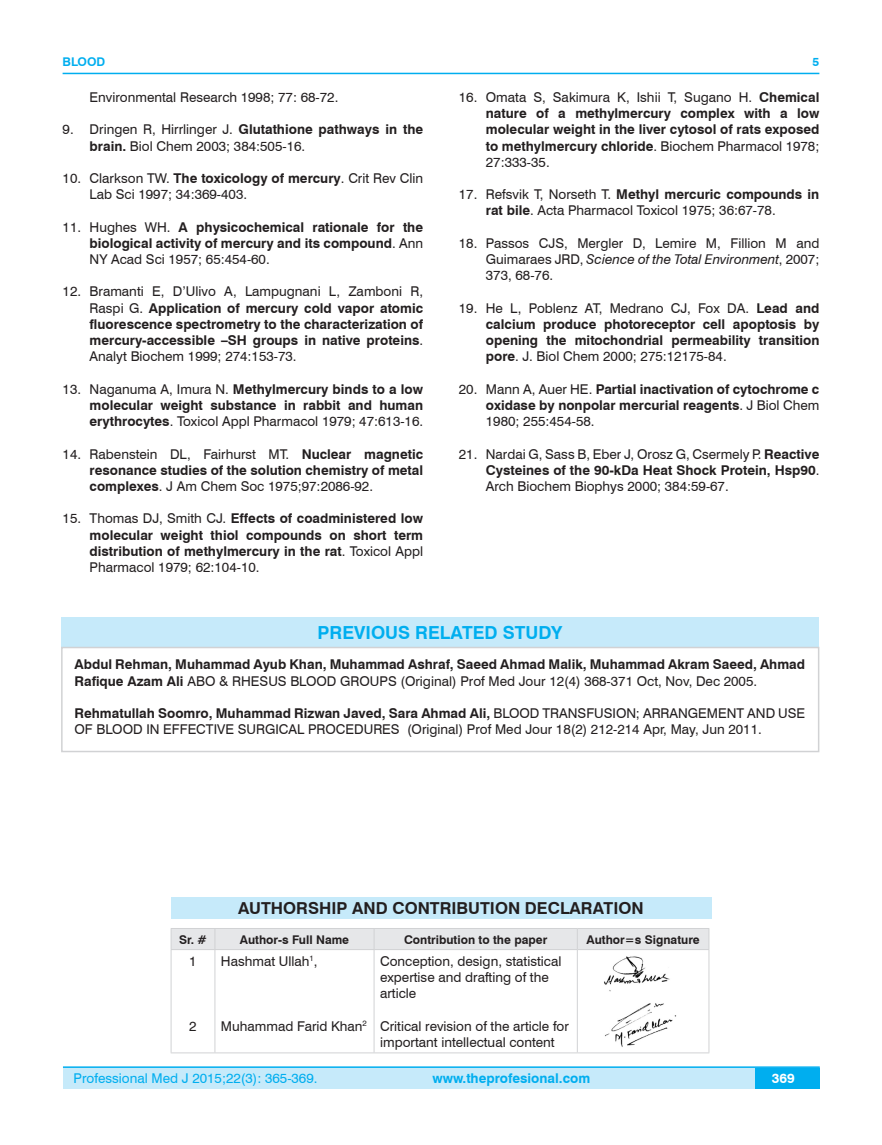
<style>
.page{position:relative;width:882px;height:1145px;background:#fff}
.page>*{position:absolute;margin:0;border:0;box-sizing:border-box;transform-origin:0 0}
.t1{font:700 18px "Swiss 721 BT";color:#00aeef}
.t2{font:700 16.5px "Swiss 721 BT";color:#231f20}
.List_Paragraph{font:700 13.5px/16.2px "Swiss 721 BT";color:#231f20;text-align:justify}
.List_Paragraph-2{font:13.5px/16.2px "Swiss 721 BT";color:#231f20}
.t3{font:13.5px "Swiss 721 BT";color:#00aeef}
.t4{font:700 13.5px "Swiss 721 BT";color:#00aeef}
.t5{font:700 13.5px "Swiss 721 BT";color:#fff}
.t6{font:700 12px "Swiss 721 BT";color:#231f20}
.t7{font:700 12px "Swiss 721 BT";color:#00aeef}
.s1{font-weight:700}
.s2{font-weight:400}
.s3{font-style:italic}
</style>
<div class="page">
<div style="left:63px;top:1067px;width:756px;height:21px;background:#c6eafa"></div>
<hr style="left:63px;top:1066px;width:756px;height:2px;background:#00aeef">
<div style="left:754px;top:1068px;width:65px;height:20px;background:#00aeef"></div>
<hr style="left:63px;top:73px;width:756px;height:1px;background:#00aeef">
<div style="left:171px;top:897px;width:540px;height:21px;background:#c6eafa"></div>
<div style="left:171px;top:928px;width:538px;height:21px;background:#e6e7e9"></div>
<hr style="left:171px;top:949px;width:44px;height:1px;background:#d1d2d4">
<hr style="left:171px;top:950px;width:1px;height:102px;background:#d1d2d4">
<hr style="left:215px;top:949px;width:159px;height:1px;background:#d1d2d4">
<hr style="left:214px;top:950px;width:1px;height:102px;background:#d1d2d4">
<hr style="left:374px;top:949px;width:203px;height:1px;background:#d1d2d4">
<hr style="left:373px;top:950px;width:1px;height:102px;background:#d1d2d4">
<hr style="left:577px;top:949px;width:132px;height:1px;background:#d1d2d4">
<hr style="left:576px;top:950px;width:1px;height:102px;background:#d1d2d4">
<hr style="left:708px;top:950px;width:1px;height:102px;background:#d1d2d4">
<hr style="left:171px;top:1052px;width:44px;height:1px;background:#d1d2d4">
<hr style="left:215px;top:1052px;width:159px;height:1px;background:#d1d2d4">
<hr style="left:374px;top:1052px;width:203px;height:1px;background:#d1d2d4">
<hr style="left:577px;top:1052px;width:132px;height:1px;background:#d1d2d4">
<img style="left:604px;top:956px;width:73px;height:91px">
<div style="left:61px;top:617px;width:757px;height:30px;background:#c6eafa"></div>
<div style="left:61px;top:647px;width:758px;height:105px;border:2px solid #d1d2d4"></div>
<p class="t7" style="left:63px;top:53px;width:44px">BLOOD</p>
<p class="List_Paragraph-2" style="left:90px;top:89px;width:250px">Environmental Research 1998; 77: 68-72.</p>
<p class="List_Paragraph-2" style="left:90px;top:121px;width:335px;text-indent:-27px">9. Dringen R, Hirrlinger J. <span class="s1">Glutathione pathways in the brain.</span> Biol Chem 2003; 384:505-16.</p>
<p class="List_Paragraph-2" style="left:90px;top:170px;width:335px;text-indent:-27px">10. Clarkson TW. <span class="s1">The toxicology of mercury</span>. Crit Rev Clin<br>Lab Sci 1997; 34:369-403.</p>
<p class="List_Paragraph" style="left:90px;top:218px;width:335px;text-indent:-27px"><span class="s2">11. Hughes WH.</span> A physicochemical rationale for the biological activity of mercury and its compound<span class="s2">. Ann NY Acad Sci 1957; 65:454-60.</span></p>
<p class="List_Paragraph" style="left:90px;top:283px;width:335px;text-indent:-27px"><span class="s2">12. Bramanti E, D’Ulivo A, Lampugnani L, Zamboni R, Raspi G.</span> Application of mercury cold vapor atomic fluorescence spectrometry to the characterization of mercury-accessible –SH groups in native proteins<span class="s2">.<br>Analyt Biochem 1999; 274:153-73.</span></p>
<p class="List_Paragraph" style="left:90px;top:380px;width:335px;text-indent:-27px"><span class="s2">13. Naganuma A, Imura N.</span> Methylmercury binds to a low molecular weight substance in rabbit and human erythrocytes<span class="s2">. Toxicol Appl Pharmacol 1979; 47:613-16.</span></p>
<p class="List_Paragraph" style="left:90px;top:445px;width:335px;text-indent:-27px"><span class="s2">14. Rabenstein DL, Fairhurst MT.</span> Nuclear magnetic resonance studies of the solution chemistry of metal complexes<span class="s2">. J Am Chem Soc 1975;97:2086-92.</span></p>
<p class="List_Paragraph" style="left:90px;top:510px;width:335px;text-indent:-27px"><span class="s2">15. Thomas DJ, Smith CJ.</span> Effects of coadministered low molecular weight thiol compounds on short term distribution of methylmercury in the rat<span class="s2">. Toxicol Appl Pharmacol 1979; 62:104-10.</span></p>
<p class="t7" style="left:812px;top:53px;width:8px">5</p>
<p class="List_Paragraph" style="left:485px;top:89px;width:335px;text-indent:-27px"><span class="s2">16. Omata S, Sakimura K, Ishii T, Sugano H.</span> Chemical nature of a methylmercury complex with a low molecular weight in the liver cytosol of rats exposed to methylmercury chloride<span class="s2">. Biochem Pharmacol 1978; 27:333-35.</span></p>
<p class="List_Paragraph-2" style="left:485px;top:186px;width:335px;text-indent:-27px">17. Refsvik T, Norseth T. <span class="s1">Methyl mercuric compounds in rat bile</span>. Acta Pharmacol Toxicol 1975; 36:67-78.</p>
<p class="List_Paragraph-2" style="left:485px;top:234px;width:335px;text-align:justify;text-indent:-27px">18. Passos CJS, Mergler D, Lemire M, Fillion M and Guimaraes JRD, <span class="s3">Science of the Total Environment</span>, 2007; 373, 68-76.</p>
<p class="List_Paragraph" style="left:485px;top:299px;width:335px;text-indent:-27px"><span class="s2">19. He L, Poblenz AT, Medrano CJ, Fox DA.</span> Lead and calcium produce photoreceptor cell apoptosis by opening the mitochondrial permeability transition pore<span class="s2">. J. Biol Chem 2000; 275:12175-84.</span></p>
<p class="List_Paragraph" style="left:485px;top:380px;width:335px;text-indent:-27px"><span class="s2">20. Mann A, Auer HE.</span> Partial inactivation of cytochrome c oxidase by nonpolar mercurial reagents<span class="s2">. J Biol Chem 1980; 255:454-58.</span></p>
<p class="List_Paragraph-2" style="left:485px;top:445px;width:335px;text-align:justify;text-indent:-27px">21. Nardai G, Sass B, Eber J, Orosz G, Csermely P. <span class="s1">Reactive Cysteines of the 90-kDa Heat Shock Protein, Hsp90</span>.<br>Arch Biochem Biophys 2000; 384:59-67.</p>
<p class="t1" style="left:317px;top:620px;width:246px">PREVIOUS RELATED STUDY</p>
<p class="List_Paragraph" style="left:74px;top:656px;width:731px">Abdul Rehman, Muhammad Ayub Khan, Muhammad Ashraf, Saeed Ahmad Malik, Muhammad Akram Saeed, Ahmad<br>Rafique Azam Ali <span class="s2">ABO &amp; RHESUS BLOOD GROUPS (Original) Prof Med Jour 12(4) 368-371 Oct, Nov, Dec 2005.</span></p>
<p class="List_Paragraph-2" style="left:74px;top:704px;width:731px"><span class="s1">Rehmatullah Soomro, Muhammad Rizwan Javed, Sara Ahmad Ali,</span> BLOOD TRANSFUSION; ARRANGEMENT AND USE<br>OF BLOOD IN EFFECTIVE SURGICAL PROCEDURES (Original) Prof Med Jour 18(2) 212-214 Apr, May, Jun 2011.</p>
<p class="t2" style="left:238px;top:896px;width:406px">AUTHORSHIP AND CONTRIBUTION DECLARATION</p>
<p class="t6" style="left:179px;top:931px;width:29px">Sr. #</p>
<p class="t6" style="left:240px;top:931px;width:111px">Author-s Full Name</p>
<p class="t6" style="left:404px;top:931px;width:145px">Contribution to the paper</p>
<p class="t6" style="left:586px;top:931px;width:115px">Author=s Signature</p>
<p class="List_Paragraph-2" style="left:189px;top:952px;width:9px">1</p>
<p class="List_Paragraph-2" style="left:221px;top:952px;width:98px">Hashmat Ullah<sup>1</sup>,</p>
<p class="List_Paragraph-2" style="left:380px;top:952px;width:183px">Conception, design, statistical expertise and drafting of the article</p>
<p class="List_Paragraph-2" style="left:380px;top:1017px;width:190px">Critical revision of the article for important intellectual content</p>
<p class="List_Paragraph-2" style="left:221px;top:1017px;width:147px">Muhammad Farid Khan<sup>2</sup></p>
<p class="List_Paragraph-2" style="left:189px;top:1017px;width:9px">2</p>
<p class="t3" style="left:74px;top:1069px;width:245px">Professional Med J 2015;22(3): 365-369.</p>
<p class="t4" style="left:432px;top:1069px;width:159px">www.theprofesional.com</p>
<p class="t5" style="left:771px;top:1069px;width:24px">369</p>
</div>
